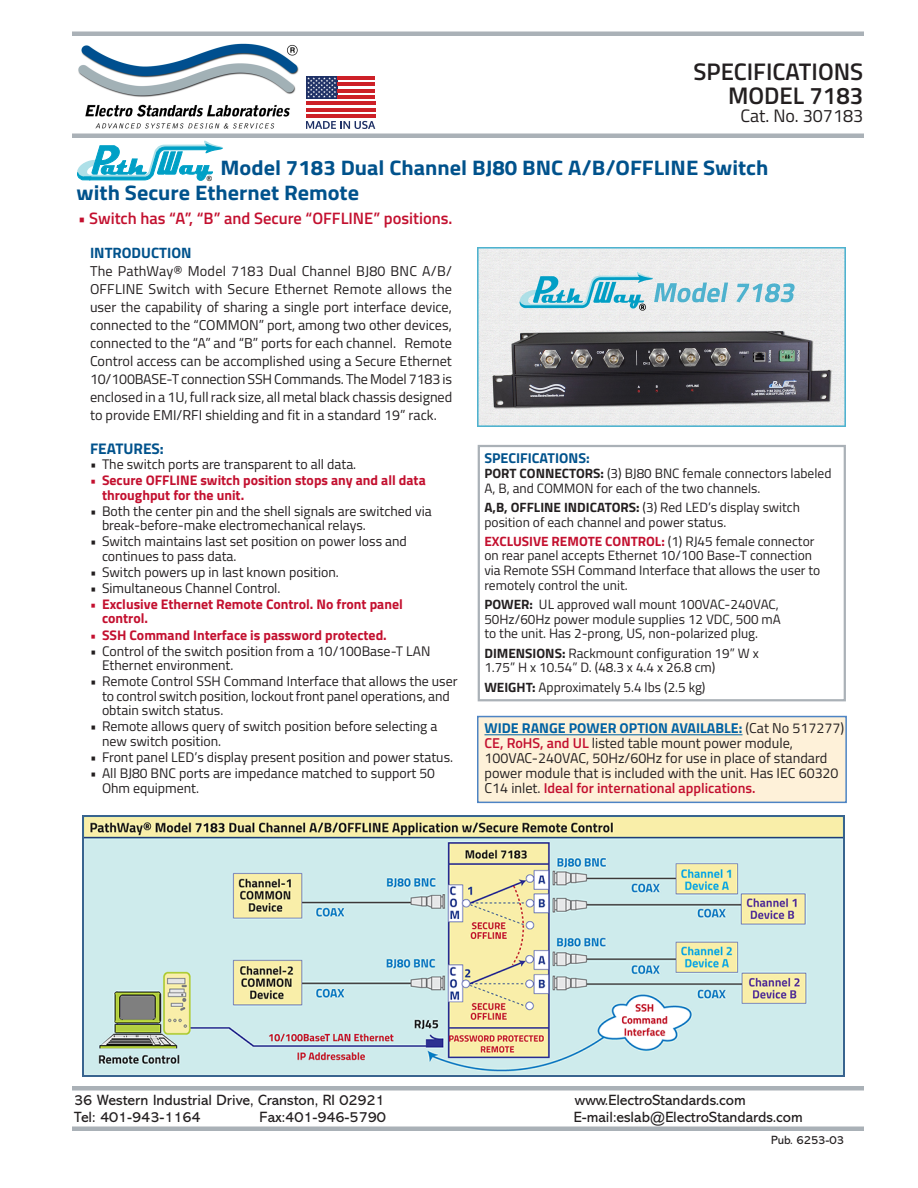
<style>
.page{position:relative;width:918px;height:1188px;background:#fff}
.page>*{position:absolute;margin:0;border:0;box-sizing:border-box;transform-origin:0 0}
.t1{font:600 24px "Titillium Web";color:#231f20}
.t2{font:700 21px/25.5px "Titillium Web";color:#00528c;scale:1.06 1}
.t3{font:18px "Titillium Web";color:#231f20}
.features{font:600 16.5px "Titillium Web";color:#c3102f}
.Body_Text_rj_blue_he{font:700 15.3px "Titillium Web";color:#00528c}
.t4{font:15px "Abadi MT Pro";color:#231f20}
.Body_Text_rj_blue_he-2{font:700 15px "Titillium Web";color:#00528c}
.Body_Text_rj{font:14.25px/18px "Titillium Web";color:#231f20;text-align:justify}
.paragraph_header{font:700 14.25px "Titillium Web";color:#00528c}
.t5{font:13.8px/14.5px "Titillium Web";color:#231f20}
.t6{font:700 13.8px/14.5px "Titillium Web";color:#c3102f}
.descriptive_text{font:13.5px/14.7px "Titillium Web";color:#231f20}
.t7{font:12px "Abadi MT Pro";color:#231f20}
.t8{font:7.05px "Arial";color:#000}
.s1{font-weight:700}
.s2{font-weight:700;color:#c3102f}
.s3{font-weight:700;color:#0162a3}
.s4{font-weight:600;color:#c3102f}
</style>
<div class="page">
<div style="left:478px;top:445px;width:368px;height:256px;border:2px solid #aab1b7"></div>
<div style="left:478px;top:717px;width:368px;height:85px;background:#fef1d9"></div>
<hr style="left:484px;top:735px;width:259px;height:1px;background:#0162a3">
<div style="left:477px;top:716px;width:370px;height:87px;border:2px solid #4d84c4"></div>
<img style="left:477px;top:248px;width:369px;height:178px">
<img style="left:83px;top:816px;width:762px;height:261px">
<svg style="left:306px;top:79px;width:69px;height:36px"></svg>
<div style="left:306px;top:76px;width:31px;height:23px;background:#1f3166"></div>
<svg style="left:307px;top:77px;width:29px;height:21px"></svg>
<hr style="left:337px;top:76px;width:38px;height:3px;background:#cd2027">
<hr style="left:337px;top:83px;width:38px;height:3px;background:#cd2027">
<hr style="left:337px;top:89px;width:38px;height:3px;background:#cd2027">
<hr style="left:337px;top:95px;width:38px;height:4px;background:#cd2027">
<hr style="left:306px;top:102px;width:69px;height:3px;background:#cd2027">
<hr style="left:306px;top:108px;width:69px;height:3px;background:#cd2027">
<hr style="left:306px;top:115px;width:69px;height:3px;background:#cd2027">
<svg style="left:306px;top:121px;width:69px;height:8px"></svg>
<img style="left:78px;top:43px;width:221px;height:86px">
<hr style="left:72px;top:32px;width:792px;height:4px;background:#aab1b7">
<hr style="left:72px;top:134px;width:792px;height:4px;background:#aab1b7">
<div style="left:72px;top:1126px;width:792px;height:5px;background:#aab1b7"></div>
<hr style="left:72px;top:1086px;width:792px;height:4px;background:#aab1b7">
<svg style="left:77px;top:140px;width:146px;height:41px"></svg>
<p class="t1" style="left:693px;top:54px;width:171px">SPECIFICATIONS</p>
<p class="t1" style="left:728px;top:78px;width:137px">MODEL 7183</p>
<p class="t3" style="left:740px;top:103px;width:124px">Cat. No. 307183</p>
<p class="t2" style="left:77px;top:154px;width:654px;text-indent:144px">Model 7183 Dual Channel BJ80 BNC A/B/OFFLINE Switch with Secure Ethernet Remote</p>
<p class="t8" style="left:207px;top:174px;width:7px">®</p>
<p class="features" style="left:78px;top:205px;width:376px">• Switch has “A”, “B” and Secure “OFFLINE” positions.</p>
<p class="Body_Text_rj_blue_he-2" style="left:90px;top:241px;width:103px">INTRODUCTION</p>
<p class="Body_Text_rj" style="left:90px;top:261px;width:364px">The PathWay® Model 7183 Dual Channel BJ80 BNC A/B/ OFFLINE Switch with Secure Ethernet Remote allows the user the capability of sharing a single port interface device, connected to the “COMMON” port, among two other devices, connected to the “A” and “B” ports for each channel. Remote Control access can be accomplished using a Secure Ethernet 10/100BASE-T connection SSH Commands. The Model 7183 is enclosed in a 1U, full rack size, all metal black chassis designed to provide EMI/RFI shielding and fit in a standard 19” rack.</p>
<p class="Body_Text_rj_blue_he" style="left:90px;top:437px;width:75px">FEATURES:</p>
<p class="t5" style="left:90px;top:456px;width:268px">• The switch ports are transparent to all data.</p>
<p class="t6" style="left:102px;top:472px;width:325px;text-indent:-12px">• Secure OFFLINE switch position stops any and all data throughput for the unit.</p>
<p class="t5" style="left:102px;top:503px;width:331px;text-indent:-12px">• Both the center pin and the shell signals are switched via break-before-make electromechanical relays.</p>
<p class="t5" style="left:102px;top:533px;width:306px;text-indent:-12px">• Switch maintains last set position on power loss and continues to pass data.</p>
<p class="t5" style="left:90px;top:564px;width:250px">• Switch powers up in last known position.</p>
<p class="t5" style="left:90px;top:580px;width:192px">• Simultaneous Channel Control.</p>
<p class="t6" style="left:102px;top:596px;width:302px;text-indent:-12px">• Exclusive Ethernet Remote Control. No front panel control.</p>
<p class="t6" style="left:90px;top:627px;width:298px">• SSH Command Interface is password protected.</p>
<p class="t5" style="left:102px;top:643px;width:330px;text-indent:-12px">• Control of the switch position from a 10/100Base-T LAN<br>Ethernet environment.</p>
<p class="t5" style="left:102px;top:673px;width:357px;text-indent:-12px">• Remote Control SSH Command Interface that allows the user to control switch position, lockout front panel operations, and obtain switch status.</p>
<p class="t5" style="left:102px;top:719px;width:337px;text-indent:-12px">• Remote allows query of switch position before selecting a new switch position.</p>
<p class="t5" style="left:90px;top:749px;width:365px">• Front panel LED’s display present position and power status.</p>
<p class="t5" style="left:102px;top:765px;width:334px;text-indent:-12px">• All BJ80 BNC ports are impedance matched to support 50<br>Ohm equipment.</p>
<p class="paragraph_header" style="left:484px;top:447px;width:107px">SPECIFICATIONS:</p>
<p class="descriptive_text" style="left:484px;top:465px;width:349px"><span class="s1">PORT CONNECTORS:</span> (3) BJ80 BNC female connectors labeled<br>A, B, and COMMON for each of the two channels.</p>
<p class="descriptive_text" style="left:484px;top:499px;width:317px"><span class="s1">A,B, OFFLINE INDICATORS:</span> (3) Red LED’s display switch position of each channel and power status.</p>
<p class="descriptive_text" style="left:484px;top:533px;width:337px"><span class="s2">EXCLUSIVE REMOTE CONTROL:</span> (1) RJ45 female connector on rear panel accepts Ethernet 10/100 Base-T connection via Remote SSH Command Interface that allows the user to remotely control the unit.</p>
<p class="descriptive_text" style="left:484px;top:596px;width:298px"><span class="s1">POWER:</span> UL approved wall mount 100VAC-240VAC,<br>50Hz/60Hz power module supplies 12 VDC, 500 mA to the unit. Has 2-prong, US, non-polarized plug.</p>
<p class="descriptive_text" style="left:484px;top:645px;width:276px"><span class="s1">DIMENSIONS:</span> Rackmount configuration 19” W x<br>1.75” H x 10.54” D. (48.3 x 4.4 x 26.8 cm)</p>
<p class="descriptive_text" style="left:484px;top:679px;width:223px"><span class="s1">WEIGHT:</span> Approximately 5.4 lbs (2.5 kg)</p>
<p class="Body_Text_rj" style="left:484px;top:720px;width:361px;line-height:15px;text-align:left"><span class="s3">WIDE RANGE POWER OPTION AVAILABLE:</span> (Cat No 517277)<br><span class="s4">CE, RoHS, and UL</span> listed table mount power module, 100VAC-240VAC, 50Hz/60Hz for use in place of standard power module that is included with the unit. Has IEC 60320<br>C14 inlet. <span class="s4">Ideal for international applications.</span></p>
<p class="t4" style="left:74px;top:1092px;width:312px">36 Western Industrial Drive, Cranston, RI 02921</p>
<p class="t4" style="left:575px;top:1092px;width:172px">www.ElectroStandards.com</p>
<p class="t4" style="left:74px;top:1109px;width:128px">Tel: 401-943-1164</p>
<p class="t4" style="left:260px;top:1109px;width:128px">Fax:401-946-5790</p>
<p class="t4" style="left:574px;top:1109px;width:230px">E-mail:eslab@ElectroStandards.com</p>
<p class="t7" style="left:771px;top:1134px;width:75px">Pub. 6253-03</p>
</div>
